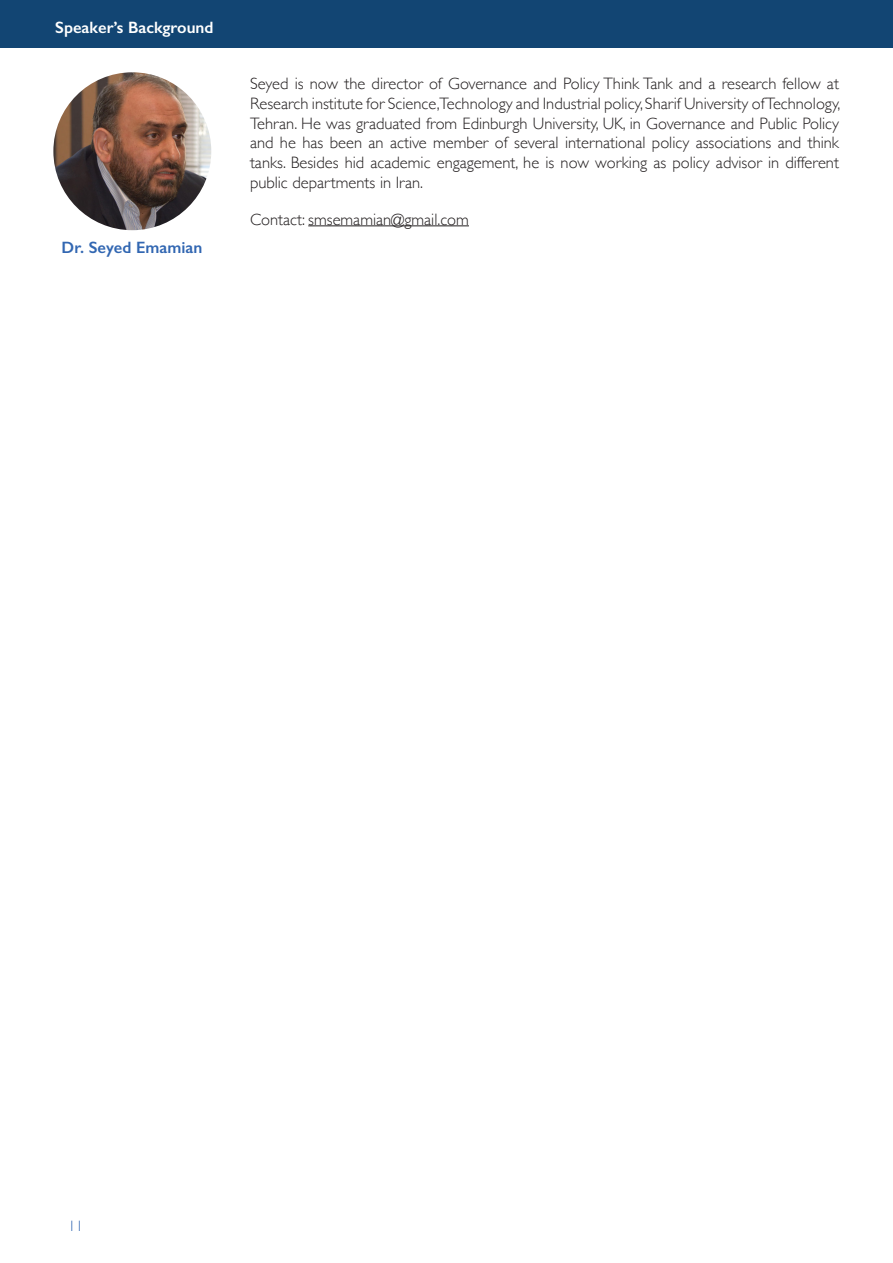
<style>
.page{position:relative;width:893px;height:1263px;background:#fff}
.page>*{position:absolute;margin:0;border:0;box-sizing:border-box;transform-origin:0 0}
.t1{font:300 16.5px/19.8px "Gill Sans";color:#231f20;text-align:justify}
.t2{font:600 16.5px "Gill Sans";color:#fff}
.t3{font:600 16.5px "Gill Sans";color:#3267b2}
.t4{font:300 15px "Gill Sans";color:#3267b2}
</style>
<div class="page">
<div style="left:0;top:0;width:893px;height:48px;background:#124573"></div>
<hr style="left:308px;top:225px;width:161px;height:1px;background:#231f20">
<img style="left:53px;top:72px;width:158px;height:158px;border-radius:79px">
<p class="t2" style="left:55px;top:18px;width:160px">Speaker’s Background</p>
<p class="t3" style="left:62px;top:238px;width:142px">Dr. Seyed Emamian</p>
<p class="t1" style="left:250px;top:73px;width:592px">Seyed is now the director of Governance and Policy Think Tank and a research fellow at Research institute for Science,Technology and Industrial policy, Sharif University of Technology, Tehran. He was graduated from Edinburgh University, UK, in Governance and Public Policy and he has been an active member of several international policy associations and think tanks. Besides hid academic engagement, he is now working as policy advisor in different public departments in Iran.</p>
<p class="t1" style="left:250px;top:209px;width:220px">Contact: smsemamian@gmail.com</p>
<p class="t4" style="left:68px;top:1214px;width:16px">11</p>
</div>
